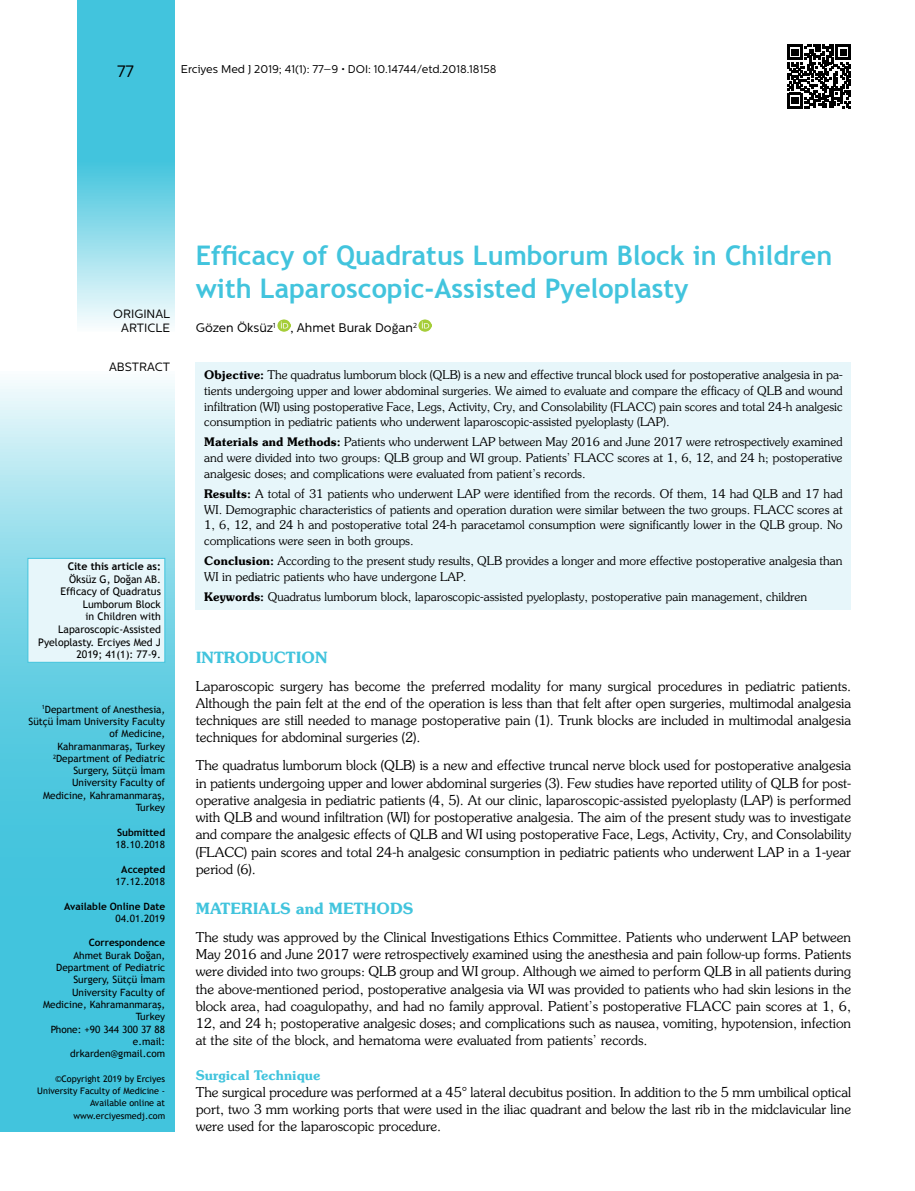
<style>
.page{position:relative;width:915px;height:1191px;background:#fff}
.page>*{position:absolute;margin:0;border:0;box-sizing:border-box;transform-origin:0 0}
.t1{font:700 27px/32.4px "Trebuchet MS";color:#42c4dd}
.t2{font:16.5px "Centrale Sans";color:#000}
.t3{font:700 15.75px "Souvenir";color:#42c4dd}
.t4{font:13.5px/17.2px "Souvenir";color:#000;text-align:justify}
.t5{font:700 13.5px "Souvenir";color:#42c4dd}
.t6{font:12.45px "Centrale Sans";color:#000}
.t7{font:12px/15.8px "Souvenir";color:#000;text-align:justify}
.t8{font:12px/14.2px "Centrale Sans";color:#000;text-align:right}
.t9{font:11.25px "Centrale Sans";color:#000}
.t10{font:10.5px/12.6px "Trebuchet MS";color:#000;text-align:right}
.t11{font:700 10.5px "Trebuchet MS";color:#000}
.t12{font:10.05px/12.3px "Trebuchet MS";color:#000;text-align:right}
.t13{font:700 10.05px "Trebuchet MS";color:#000}
.t14{font:9px/12.3px "Trebuchet MS";color:#000;text-align:right}
.s1{font-weight:700}
</style>
<div class="page">
<svg style="left:77px;top:0;width:97px;height:326px;background:#6fd1e4"></svg>
<svg style="left:787px;top:45px;width:63px;height:63px"></svg>
<svg style="left:277px;top:319px;width:13px;height:13px"></svg>
<svg style="left:419px;top:319px;width:12px;height:13px"></svg>
<svg style="left:0;top:380px;width:174px;height:751px;background:#69d0e3"></svg>
<div style="left:196px;top:361px;width:654px;height:248px;background:#e7f6fa"></div>
<div style="left:27px;top:557px;width:138px;height:106px;background:#e7f6fa"></div>
<p class="t2" style="left:117px;top:61px;width:18px">77</p>
<p class="t9" style="left:181px;top:62px;width:317px">Erciyes Med J 2019; 41(1): 77–9 • DOI: 10.14744/etd.2018.18158</p>
<p class="t8" style="left:113px;top:306px;width:58px">ORIGINAL<br>ARTICLE</p>
<p class="t8" style="left:109px;top:359px;width:63px">ABSTRACT</p>
<p class="t11" style="left:68px;top:559px;width:95px">Cite this article as:</p>
<p class="t10" style="left:38px;top:572px;width:124px">Öksüz G, Doğan AB.<br>Efficacy of Quadratus<br>Lumborum Block<br>in Children with<br>Laparoscopic-Assisted<br>Pyeloplasty. Erciyes Med J<br>2019; 41(1): 77-9.</p>
<p class="t12" style="left:28px;top:703px;width:138px"><sup>1</sup>Department of Anesthesia,<br>Sütçü İmam University Faculty of Medicine,<br>Kahramanmaraş, Turkey<br><sup>2</sup>Department of Pediatric<br>Surgery, Sütçü İmam<br>University Faculty of<br>Medicine, Kahramanmaraş,<br>Turkey</p>
<p class="t13" style="left:117px;top:826px;width:50px">Submitted</p>
<p class="t12" style="left:116px;top:838px;width:51px">18.10.2018</p>
<p class="t13" style="left:121px;top:862px;width:45px">Accepted</p>
<p class="t12" style="left:116px;top:875px;width:51px">17.12.2018</p>
<p class="t13" style="left:64px;top:899px;width:103px">Available Online Date</p>
<p class="t12" style="left:116px;top:912px;width:51px">04.01.2019</p>
<p class="t13" style="left:89px;top:936px;width:78px">Correspondence</p>
<p class="t12" style="left:43px;top:949px;width:124px">Ahmet Burak Doğan,<br>Department of Pediatric<br>Surgery, Sütçü İmam<br>University Faculty of<br>Medicine, Kahramanmaraş,<br>Turkey<br>Phone: +90 344 300 37 88 e.mail: drkarden@gmail.com</p>
<p class="t14" style="left:37px;top:1072px;width:129px">©Copyright 2019 by Erciyes<br>University Faculty of Medicine -<br>Available online at www.erciyesmedj.com</p>
<h1 class="t1" style="left:196px;top:239px;width:638px">Efficacy of Quadratus Lumborum Block in Children with Laparoscopic-Assisted Pyeloplasty</h1>
<p class="t6" style="left:196px;top:320px;width:223px">Gözen Öksüz<sup>1</sup> , Ahmet Burak Doğan<sup>2</sup></p>
<p class="t7" style="left:204px;top:367px;width:639px"><span class="s1">Objective:</span> The quadratus lumborum block (QLB) is a new and effective truncal block used for postoperative analgesia in pa&shy;tients undergoing upper and lower abdominal surgeries. We aimed to evaluate and compare the efficacy of QLB and wound infiltration (WI) using postoperative Face, Legs, Activity, Cry, and Consolability (FLACC) pain scores and total 24-h analgesic consumption in pediatric patients who underwent laparoscopic-assisted pyeloplasty (LAP).</p>
<p class="t7" style="left:204px;top:434px;width:639px"><span class="s1">Materials and Methods:</span> Patients who underwent LAP between May 2016 and June 2017 were retrospectively examined and were divided into two groups: QLB group and WI group. Patients’ FLACC scores at 1, 6, 12, and 24 h; postoperative analgesic doses; and complications were evaluated from patient’s records.</p>
<p class="t7" style="left:204px;top:486px;width:639px"><span class="s1">Results:</span> A total of 31 patients who underwent LAP were identified from the records. Of them, 14 had QLB and 17 had WI. Demographic characteristics of patients and operation duration were similar between the two groups. FLACC scores at 1, 6, 12, and 24 h and postoperative total 24-h paracetamol consumption were significantly lower in the QLB group. No complications were seen in both groups.</p>
<p class="t7" style="left:204px;top:553px;width:639px"><span class="s1">Conclusion:</span> According to the present study results, QLB provides a longer and more effective postoperative analgesia than<br>WI in pediatric patients who have undergone LAP.</p>
<p class="t7" style="left:204px;top:589px;width:604px"><span class="s1">Keywords:</span> Quadratus lumborum block, laparoscopic-assisted pyeloplasty, postoperative pain management, children</p>
<p class="t3" style="left:196px;top:647px;width:133px">INTRODUCTION</p>
<p class="t4" style="left:196px;top:677px;width:656px">Laparoscopic surgery has become the preferred modality for many surgical procedures in pediatric patients.<br>Although the pain felt at the end of the operation is less than that felt after open surgeries, multimodal analgesia techniques are still needed to manage postoperative pain (1). Trunk blocks are included in multimodal analgesia techniques for abdominal surgeries (2).</p>
<p class="t4" style="left:196px;top:756px;width:656px">The quadratus lumborum block (QLB) is a new and effective truncal nerve block used for postoperative analgesia in patients undergoing upper and lower abdominal surgeries (3). Few studies have reported utility of QLB for post&shy;operative analgesia in pediatric patients (4, 5). At our clinic, laparoscopic-assisted pyeloplasty (LAP) is performed with QLB and wound infiltration (WI) for postoperative analgesia. The aim of the present study was to investigate and compare the analgesic effects of QLB and WI using postoperative Face, Legs, Activity, Cry, and Consolability (FLACC) pain scores and total 24-h analgesic consumption in pediatric patients who underwent LAP in a 1-year period (6).</p>
<p class="t3" style="left:196px;top:898px;width:219px">MATERIALS and METHODS</p>
<p class="t4" style="left:196px;top:928px;width:656px">The study was approved by the Clinical Investigations Ethics Committee. Patients who underwent LAP between May 2016 and June 2017 were retrospectively examined using the anesthesia and pain follow-up forms. Patients were divided into two groups: QLB group and WI group. Although we aimed to perform QLB in all patients during the above-mentioned period, postoperative analgesia via WI was provided to patients who had skin lesions in the block area, had coagulopathy, and had no family approval. Patient’s postoperative FLACC pain scores at 1, 6, 12, and 24 h; postoperative analgesic doses; and complications such as nausea, vomiting, hypotension, infection at the site of the block, and hematoma were evaluated from patients’ records.</p>
<p class="t5" style="left:196px;top:1066px;width:126px">Surgical Technique</p>
<p class="t4" style="left:196px;top:1083px;width:656px">The surgical procedure was performed at a 45° lateral decubitus position. In addition to the 5 mm umbilical optical port, two 3 mm working ports that were used in the iliac quadrant and below the last rib in the midclavicular line were used for the laparoscopic procedure.</p>
</div>
